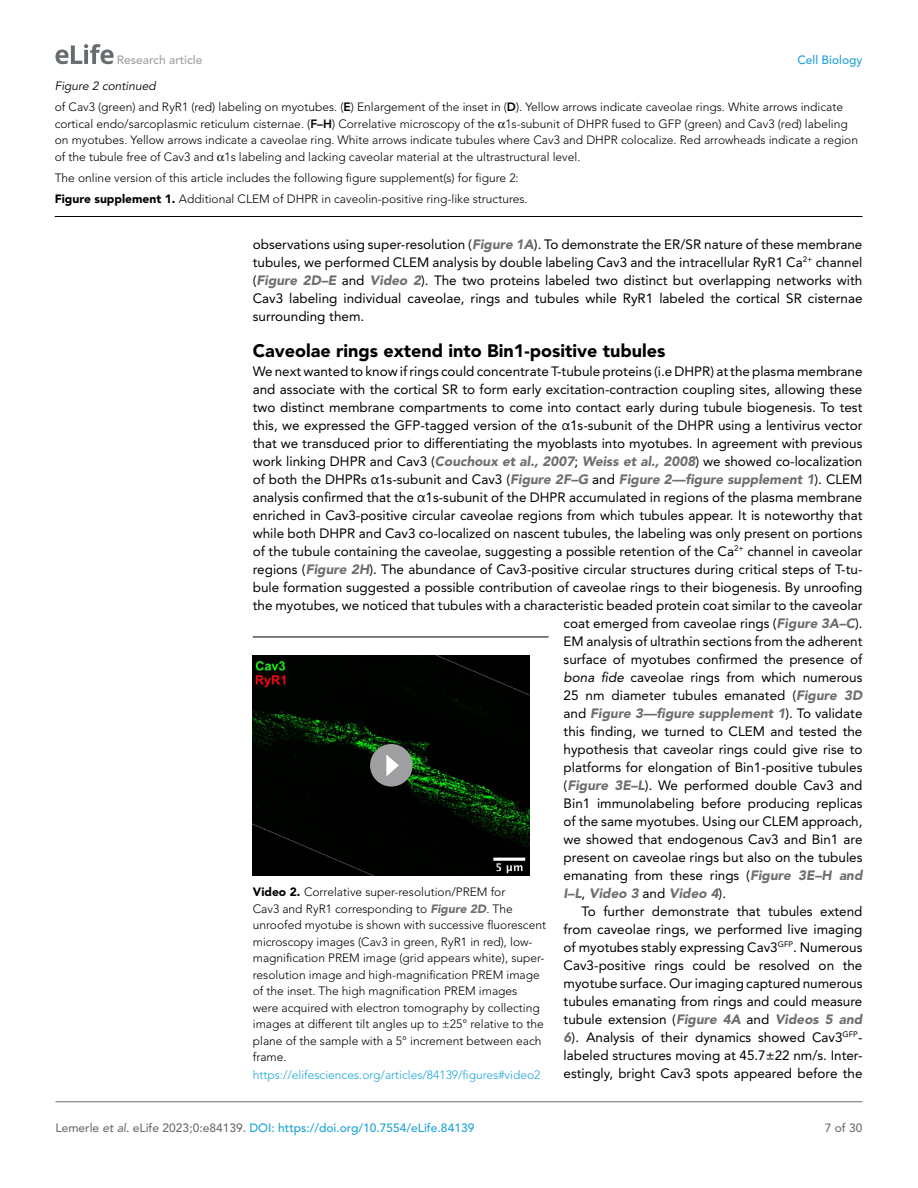
<style>
.page{position:relative;width:918px;height:1188px;background:#fff}
.page>*{position:absolute;margin:0;border:0;box-sizing:border-box;transform-origin:0 0}
.t1{font:900 18px "Avenir LT Std";color:#000}
.t2{font:13.5px/18px "Avenir LT Std";color:#000;text-align:justify}
.t3{font:italic 900 13.5px "Avenir LT Std";color:#6e6e70}
.t4{font:300 12px/16.5px "Avenir LT Std";color:#000}
.t5{font:500 12px "Avenir LT Std";color:#1ea4d7}
.t6{font:300 12px "Avenir LT Std";color:#1ea4d7}
.t7{font:italic 12px "Avenir LT Std";color:#000}
.t8{font:500 12px "Avenir LT Std";color:#a3a09f}
.t9{font:500 12px "Avenir LT Std";color:#6e6e70}
.s1{font-weight:800}
.s2{font-weight:900}
.s3{font-weight:900;font-style:italic;color:#6e6e70}
.s4{font-family:"Segoe UI"}
.s5{font-style:italic}
.s6{font-weight:400;font-style:normal;color:#000}
.s7{color:#6e6e70}
.s8{font-style:italic;color:#6e6e70}
</style>
<div class="page">
<svg style="left:55px;top:44px;width:59px;height:20px"></svg>
<hr style="left:56px;top:1101px;width:806px;height:1px;background:#6e6e70">
<hr style="left:55px;top:216px;width:807px;height:1px;background:#000">
<hr style="left:253px;top:637px;width:296px;height:1px;background:#000">
<img style="left:253px;top:655px;width:277px;height:220px">
<div style="left:370px;top:744px;width:43px;height:43px;background:#9f9ea0;border-radius:50%"></div>
<svg style="left:386px;top:755px;width:13px;height:21px"></svg>
<p class="t8" style="left:117px;top:53px;width:87px">Research article</p>
<p class="t5" style="left:797px;top:53px;width:67px">Cell Biology</p>
<p class="t7" style="left:55px;top:79px;width:103px">Figure 2 continued</p>
<p class="t4" style="left:55px;top:99px;width:805px">of Cav3 (green) and RyR1 (red) labeling on myotubes. (<span class="s1">E</span>) Enlargement of the inset in (<span class="s1">D</span>). Yellow arrows indicate caveolae rings. White arrows indicate cortical endo/sarcoplasmic reticulum cisternae. (<span class="s1">F–H</span>) Correlative microscopy of the 1s-subunit of DHPR fused to GFP (green) and Cav3 (red) labeling on myotubes. Yellow arrows indicate a caveolae ring. White arrows indicate tubules where Cav3 and DHPR colocalize. Red arrowheads indicate a region of the tubule free of Cav3 and 1s labeling and lacking caveolar material at the ultrastructural level.</p>
<p class="t4" style="left:55px;top:167px;width:474px;line-height:21px">The online version of this article includes the following figure supplement(s) for figure 2:<br><span class="s2">Figure supplement 1.</span> Additional CLEM of DHPR in caveolin-positive ring-like structures.</p>
<p class="t2" style="left:253px;top:235px;width:611px">observations using super-resolution (<span class="s3">Figure 1A</span>). To demonstrate the ER/SR nature of these membrane tubules, we performed CLEM analysis by double labeling Cav3 and the intracellular RyR1 Ca<sup>2+</sup> channel (<span class="s3">Figure 2D–E</span> and <span class="s3">Video 2</span>). The two proteins labeled two distinct but overlapping networks with Cav3 labeling individual caveolae, rings and tubules while RyR1 labeled the cortical SR cisternae surrounding them.</p>
<h1 class="t1" style="left:253px;top:340px;width:414px">Caveolae rings extend into Bin1-positive tubules</h1>
<p class="t2" style="left:253px;top:363px;width:611px">We next wanted to know if rings could concentrate T-tubule proteins (i.e DHPR) at the plasma membrane</p>
<p class="t2" style="left:253px;top:381px;width:611px">and associate with the cortical SR to form early excitation-contraction coupling sites, allowing these</p>
<p class="t2" style="left:253px;top:399px;width:611px">two distinct membrane compartments to come into contact early during tubule biogenesis. To test</p>
<p class="t2" style="left:253px;top:417px;width:611px">this, we expressed the GFP-tagged version of the <span class="s4">α</span>1s-subunit of the DHPR using a lentivirus vector</p>
<p class="t2" style="left:253px;top:435px;width:611px">that we transduced prior to differentiating the myoblasts into myotubes. In agreement with previous</p>
<p class="t2" style="left:253px;top:453px;width:611px">work linking DHPR and Cav3 (<span class="s3">Couchoux et al., 2007</span>; <span class="s3">Weiss et al., 2008</span>) we showed co-localization</p>
<p class="t2" style="left:253px;top:471px;width:611px">of both the DHPRs <span class="s4">α</span>1s-subunit and Cav3 (<span class="s3">Figure 2F–G</span> and <span class="s3">Figure 2—figure supplement 1</span>). CLEM</p>
<p class="t2" style="left:253px;top:489px;width:611px">analysis confirmed that the <span class="s4">α</span>1s-subunit of the DHPR accumulated in regions of the plasma membrane</p>
<p class="t2" style="left:253px;top:507px;width:611px">enriched in Cav3-positive circular caveolae regions from which tubules appear. It is noteworthy that</p>
<p class="t2" style="left:253px;top:525px;width:611px">while both DHPR and Cav3 co-localized on nascent tubules, the labeling was only present on portions</p>
<p class="t2" style="left:253px;top:543px;width:611px">of the tubule containing the caveolae, suggesting a possible retention of the Ca<sup>2+</sup> channel in caveolar</p>
<p class="t2" style="left:253px;top:561px;width:611px">regions (<span class="s3">Figure 2H</span>). The abundance of Cav3-positive circular structures during critical steps of T-tu-</p>
<p class="t2" style="left:253px;top:579px;width:611px">bule formation suggested a possible contribution of caveolae rings to their biogenesis. By unroofing</p>
<p class="t2" style="left:253px;top:597px;width:611px">the myotubes, we noticed that tubules with a characteristic beaded protein coat similar to the caveolar</p>
<p class="t2" style="left:564px;top:615px;width:300px">coat emerged from caveolae rings (<span class="s3">Figure 3A–C</span>).</p>
<p class="t2" style="left:564px;top:633px;width:300px">EM analysis of ultrathin sections from the adherent</p>
<p class="t2" style="left:564px;top:651px;width:300px">surface of myotubes confirmed the presence of</p>
<p class="t2" style="left:564px;top:669px;width:300px"><span class="s5">bona fide</span> caveolae rings from which numerous</p>
<p class="t2" style="left:564px;top:687px;width:300px">25 nm diameter tubules emanated (<span class="s3">Figure 3D</span></p>
<p class="t3" style="left:564px;top:705px;width:300px"><span class="s6">and</span> Figure 3—figure supplement 1<span class="s6">). To validate</span></p>
<p class="t2" style="left:564px;top:723px;width:300px">this finding, we turned to CLEM and tested the</p>
<p class="t2" style="left:564px;top:741px;width:300px">hypothesis that caveolar rings could give rise to</p>
<p class="t2" style="left:564px;top:759px;width:300px">platforms for elongation of Bin1-positive tubules</p>
<p class="t2" style="left:564px;top:777px;width:300px">(<span class="s3">Figure 3E–L</span>). We performed double Cav3 and</p>
<p class="t2" style="left:564px;top:795px;width:300px">Bin1 immunolabeling before producing replicas</p>
<p class="t2" style="left:564px;top:813px;width:300px">of the same myotubes. Using our CLEM approach,</p>
<p class="t2" style="left:564px;top:831px;width:300px">we showed that endogenous Cav3 and Bin1 are</p>
<p class="t2" style="left:564px;top:849px;width:300px">present on caveolae rings but also on the tubules</p>
<p class="t2" style="left:564px;top:867px;width:300px">emanating from these rings (<span class="s3">Figure 3E–H and</span></p>
<p class="t3" style="left:564px;top:885px;width:164px">I–L<span class="s6">,</span> Video 3 <span class="s6">and</span> Video 4<span class="s6">).</span></p>
<p class="t2" style="left:582px;top:903px;width:282px">To further demonstrate that tubules extend</p>
<p class="t2" style="left:564px;top:921px;width:300px">from caveolae rings, we performed live imaging</p>
<p class="t2" style="left:564px;top:939px;width:300px">of myotubes stably expressing Cav3<sup>GFP</sup>. Numerous</p>
<p class="t2" style="left:564px;top:957px;width:300px">Cav3-positive rings could be resolved on the</p>
<p class="t2" style="left:564px;top:975px;width:300px">myotube surface. Our imaging captured numerous</p>
<p class="t2" style="left:564px;top:993px;width:300px">tubules emanating from rings and could measure</p>
<p class="t2" style="left:564px;top:1011px;width:300px">tubule extension (<span class="s3">Figure 4A</span> and <span class="s3">Videos 5 and</span></p>
<p class="t2" style="left:564px;top:1029px;width:300px"><span class="s3">6</span>). Analysis of their dynamics showed Cav3<sup>GFP</sup>-</p>
<p class="t2" style="left:564px;top:1047px;width:300px">labeled structures moving at 45.7±22 nm/s. Inter-</p>
<p class="t2" style="left:564px;top:1065px;width:300px">estingly, bright Cav3 spots appeared before the</p>
<p class="t4" style="left:253px;top:884px;width:295px"><span class="s2">Video 2.</span> Correlative super-resolution/PREM for<br>Cav3 and RyR1 corresponding to <span class="s3">Figure 2D</span>. The unroofed myotube is shown with successive fluorescent microscopy images (Cav3 in green, RyR1 in red), low&shy;magnification PREM image (grid appears white), super&shy;resolution image and high-magnification PREM image of the inset. The high magnification PREM images<br>were acquired with electron tomography by collecting images at different tilt angles up to ±25° relative to the plane of the sample with a 5° increment between each frame.</p>
<p class="t6" style="left:253px;top:1068px;width:289px">https://elifesciences.org/articles/84139/figures#video2</p>
<p class="t5" style="left:56px;top:1121px;width:420px"><span class="s7">Lemerle</span> <span class="s8">et al</span><span class="s7">. eLife 2023;0:e84139.</span> DOI: https://doi.org/10.7554/eLife.84139</p>
<p class="t9" style="left:825px;top:1121px;width:39px">7 of 30</p>
</div>
